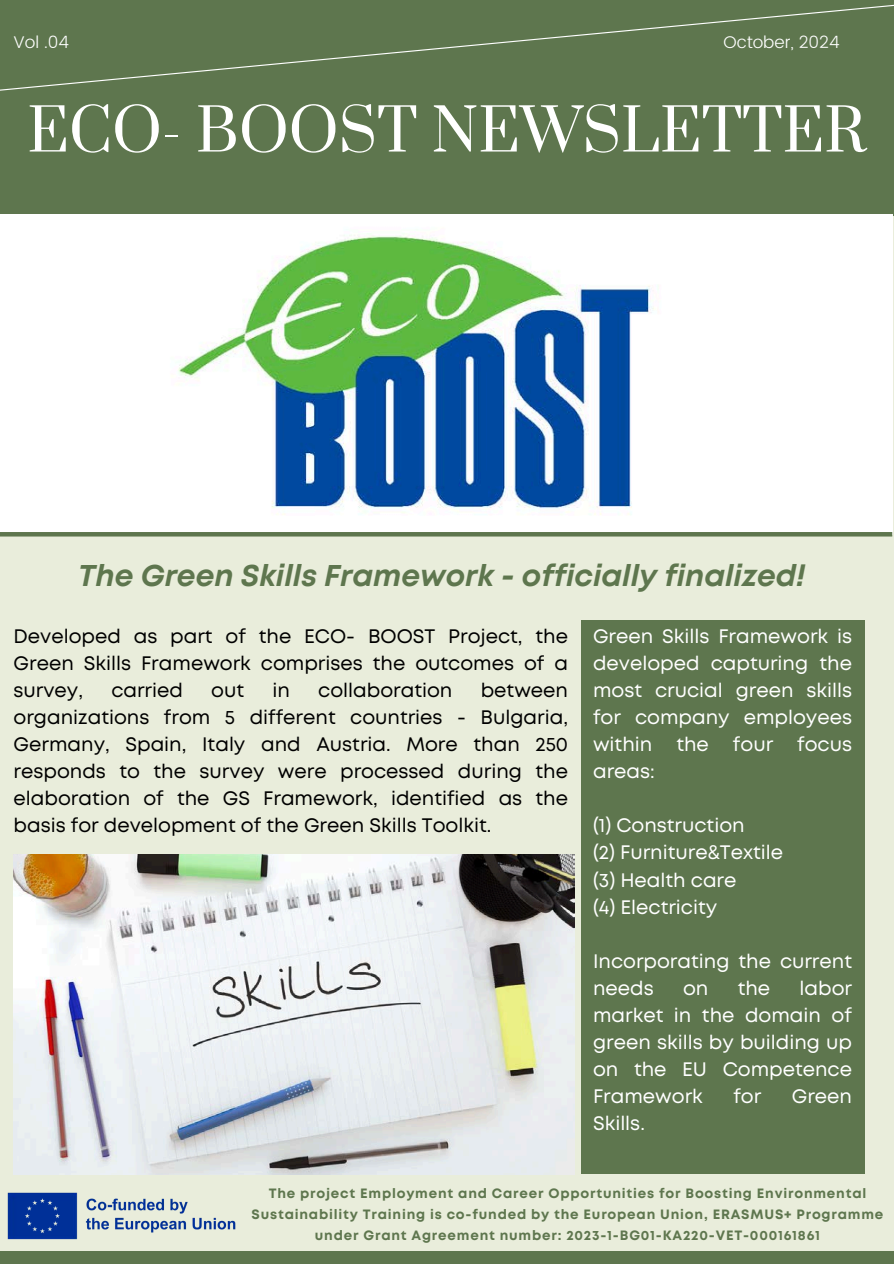
<style>
.page{position:relative;width:894px;height:1264px;background:#fff}
.page>*{position:absolute;margin:0;border:0;box-sizing:border-box;transform-origin:0 0}
.t1{font:57.75px "Prata";color:#fff}
.t2{font:italic 700 30px "Mont";color:#5e764e}
.t3{font:19.5px/27px "Mont";color:#000;text-align:justify}
.t4{font:19.5px/27px "Mont";color:#fff;text-align:justify}
.t5{font:300 16.95px "Poppins";color:#fff}
.t6{font:700 13.5px/21.3px "Mont";letter-spacing:.06em;color:#5e764e;text-align:center}
</style>
<div class="page">
<div style="left:0;top:0;width:893px;height:1263px;background:#e9eddb"></div>
<img style="left:14px;top:854px;width:560px;height:319px">
<div style="left:0;top:0;width:893px;height:216px;background:#5e764e"></div>
<div style="left:581px;top:620px;width:284px;height:554px;background:#5e764e"></div>
<svg style="left:0;top:5px;width:893px;height:86px"></svg>
<img style="left:0;top:215px;width:892px;height:317px">
<div style="left:0;top:1250px;width:893px;height:13px;background:#5e764e"></div>
<img style="left:7px;top:1192px;width:229px;height:48px">
<hr style="left:0;top:532px;width:892px;height:4px;background:#5e764e">
<h3 class="t5" style="left:14px;top:32px;width:57px">Vol .04</h3>
<h3 class="t5" style="left:723px;top:32px;width:117px">October, 2024</h3>
<h4 class="t1" style="left:27px;top:94px;width:840px">ECO- BOOST NEWSLETTER</h4>
<h3 class="t2" style="left:78px;top:564px;width:728px">The Green Skills Framework - officially finalized!</h3>
<h1 class="t3" style="left:14px;top:624px;width:556px">Developed as part of the ECO- BOOST Project, the Green Skills Framework comprises the outcomes of a survey,</h1>
<h1 class="t3" style="left:14px;top:678px;width:556px;text-indent:467px">between organizations from 5 different countries - Bulgaria, Germany, Spain, Italy and Austria. More than 250 responds to the survey were processed during the elaboration of the GS Framework, identified as the basis for development of the Green Skills Toolkit.</h1>
<h1 class="t3" style="left:111px;top:678px;width:73px">carried</h1>
<h1 class="t3" style="left:211px;top:678px;width:34px">out</h1>
<h1 class="t3" style="left:272px;top:678px;width:19px">in</h1>
<h1 class="t3" style="left:318px;top:678px;width:136px">collaboration</h1>
<p class="t4" style="left:593px;top:624px;width:260px">Green Skills Framework is developed capturing the most crucial green skills for company employees within the four focus areas:</p>
<h2 class="t4" style="left:593px;top:813px;width:191px;text-align:left">(1) Construction<br>(2) Furniture&amp;Textile (3) Health care<br>(4) Electricity</h2>
<h3 class="t4" style="left:593px;top:948px;width:260px">Incorporating the current needs</h3>
<h3 class="t4" style="left:593px;top:975px;width:260px;text-indent:206px">labor market in the domain of green skills by building up on the EU Competence Framework</h3>
<h3 class="t4" style="left:682px;top:975px;width:27px">on</h3>
<h3 class="t4" style="left:737px;top:975px;width:34px">the</h3>
<h3 class="t4" style="left:733px;top:1083px;width:29px">for</h3>
<h3 class="t4" style="left:791px;top:1083px;width:62px">Green</h3>
<h3 class="t4" style="left:593px;top:1110px;width:53px">Skills.</h3>
<p class="t6" style="left:251px;top:1183px;width:633px">The project Employment and Career Opportunities for Boosting Environmental<br>Sustainability Training is co-funded by the European Union, ERASMUS+ Programme under Grant Agreement number: 2023-1-BG01-KA220-VET-000161861</p>
</div>
